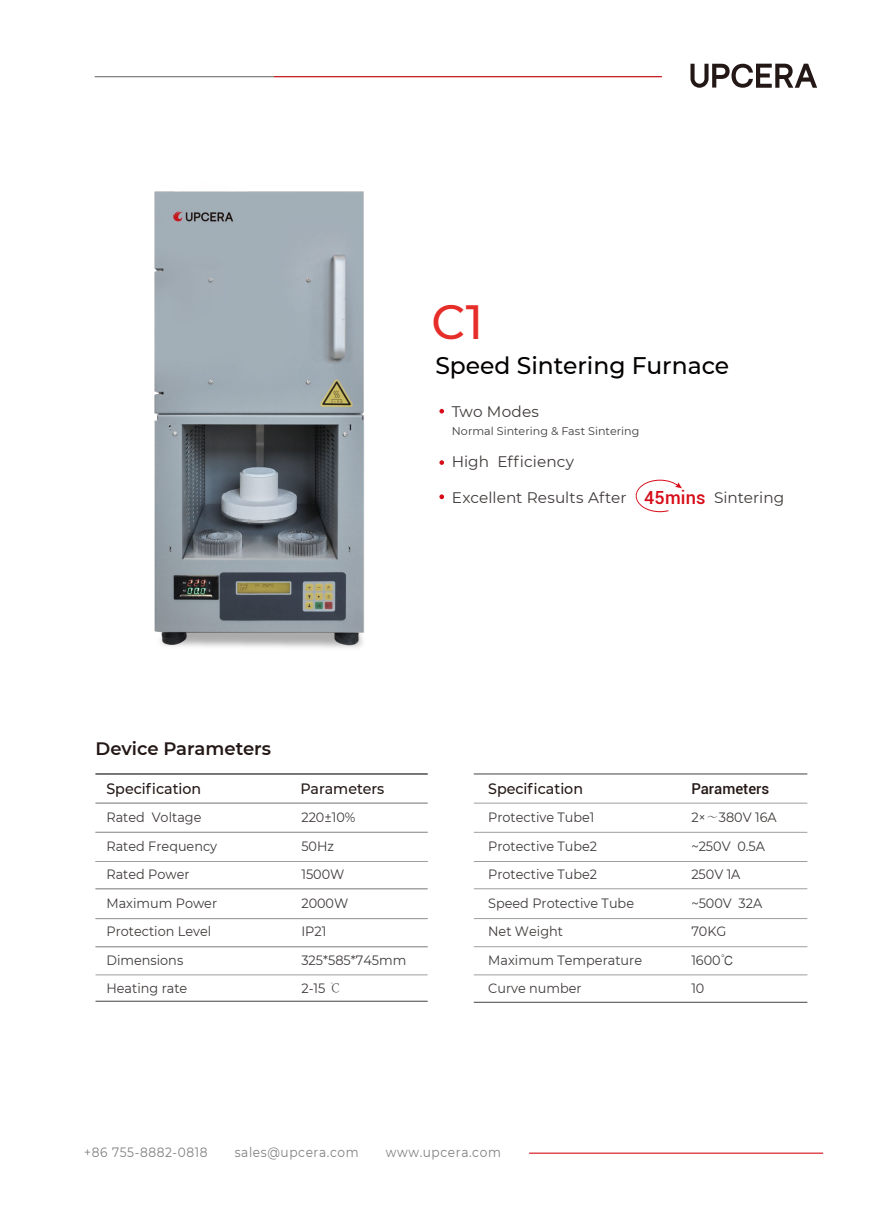
<style>
.page{position:relative;width:893px;height:1212px;background:#fff}
.page>*{position:absolute;margin:0;border:0;box-sizing:border-box;transform-origin:0 0}
.t1{font:500 48px "Montserrat";color:#e62d29}
.t2{font:500 24px "Montserrat";color:#040000}
.t3{font:500 18.15px "Roboto";letter-spacing:.005em;color:#d70c18}
.t4{font:600 18px "Montserrat";color:#231815}
.t5{font:15.3px "Montserrat";letter-spacing:.005em;color:#3e3a39}
.t6{font:500 15px "Montserrat";color:#231815;scale:.95 1}
.t7{font:500 15px "Roboto";color:#231815}
.t8{font:13.5px/28.5px "Montserrat";color:#3e3a39;scale:.95 1}
.t9{font:13.5px "Montserrat";letter-spacing:.05em;color:#808080;scale:.9 1}
.t10{font:11.1px "Montserrat";color:#3e3a39}
.s1{font-family:"Adobe Song Std";font-weight:300}
.s2{font-family:"Sim Hei"}
</style>
<div class="page">
<hr style="left:529px;top:1152px;width:294px;height:2px;background:#d40e19">
<svg style="left:690px;top:64px;width:127px;height:24px"></svg>
<hr style="left:95px;top:76px;width:179px;height:1px;background:#7f7f80">
<hr style="left:274px;top:76px;width:388px;height:1px;background:#c5171e">
<svg style="left:439px;top:409px;width:5px;height:4px"></svg>
<svg style="left:439px;top:460px;width:5px;height:5px"></svg>
<svg style="left:439px;top:494px;width:5px;height:5px"></svg>
<svg style="left:636px;top:480px;width:46px;height:32px"></svg>
<img style="left:154px;top:191px;width:210px;height:457px">
<hr style="left:96px;top:773px;width:332px;height:1px;background:#595757">
<hr style="left:96px;top:1001px;width:332px;height:1px;background:#595757">
<hr style="left:96px;top:803px;width:332px;height:1px;background:#9e9e9f">
<hr style="left:96px;top:832px;width:332px;height:1px;background:#9e9e9f">
<hr style="left:96px;top:861px;width:332px;height:1px;background:#9e9e9f">
<hr style="left:96px;top:888px;width:332px;height:1px;background:#9e9e9f">
<hr style="left:96px;top:918px;width:332px;height:1px;background:#9e9e9f">
<hr style="left:96px;top:946px;width:332px;height:1px;background:#9e9e9f">
<hr style="left:96px;top:974px;width:332px;height:1px;background:#9e9e9f">
<hr style="left:474px;top:773px;width:333px;height:1px;background:#595757">
<hr style="left:474px;top:1002px;width:333px;height:1px;background:#595757">
<hr style="left:474px;top:803px;width:333px;height:1px;background:#9e9e9f">
<hr style="left:474px;top:832px;width:333px;height:1px;background:#9e9e9f">
<hr style="left:474px;top:861px;width:333px;height:1px;background:#9e9e9f">
<hr style="left:474px;top:888px;width:333px;height:1px;background:#9e9e9f">
<hr style="left:474px;top:918px;width:333px;height:1px;background:#9e9e9f">
<hr style="left:474px;top:946px;width:333px;height:1px;background:#9e9e9f">
<hr style="left:474px;top:974px;width:333px;height:1px;background:#9e9e9f">
<h1 class="t1" style="left:432px;top:288px;width:53px">C1</h1>
<h2 class="t2" style="left:435px;top:349px;width:295px">Speed Sintering Furnace</h2>
<h3 class="t4" style="left:96px;top:736px;width:177px">Device Parameters</h3>
<p class="t5" style="left:452px;top:401px;width:89px">Two Modes</p>
<p class="t10" style="left:452px;top:424px;width:189px">Normal Sintering &amp; Fast Sintering</p>
<p class="t5" style="left:452px;top:451px;width:124px">High Efficiency</p>
<p class="t5" style="left:452px;top:487px;width:176px">Excellent Results After</p>
<p class="t5" style="left:714px;top:487px;width:72px">Sintering</p>
<h3 class="t3" style="left:644px;top:485px;width:63px">45mins</h3>
<p class="t6" style="left:106px;top:779px;width:101px">Specification</p>
<p class="t6" style="left:300px;top:779px;width:90px">Parameters</p>
<p class="t6" style="left:488px;top:779px;width:101px">Specification</p>
<p class="t7" style="left:691px;top:778px;width:79px">Parameters</p>
<p class="t8" style="left:106px;top:803px;width:118px">Rated Voltage<br>Rated Frequency<br>Rated Power<br>Maximum Power<br>Protection Level<br>Dimensions<br>Heating rate</p>
<p class="t8" style="left:488px;top:803px;width:164px">Protective Tube1<br>Protective Tube2<br>Protective Tube2<br>Speed Protective Tube<br>Net Weight<br>Maximum Temperature<br>Curve number</p>
<p class="t8" style="left:691px;top:803px;width:91px">2×<span class="s1">～</span>380V 16A ~250V 0.5A<br>250V 1A ~500V 32A<br>70KG<br>1600<span class="s2">℃<br></span>10</p>
<p class="t8" style="left:301px;top:803px;width:112px">220±10%<br>50Hz<br>1500W<br>2000W<br>IP21<br>325*585*745mm<br>2-15 <span class="s1">℃</span></p>
<p class="t9" style="left:84px;top:1143px;width:139px">+86 755-8882-0818</p>
<p class="t9" style="left:235px;top:1143px;width:139px">sales@upcera.com</p>
<p class="t9" style="left:386px;top:1143px;width:129px">www.upcera.com</p>
</div>
